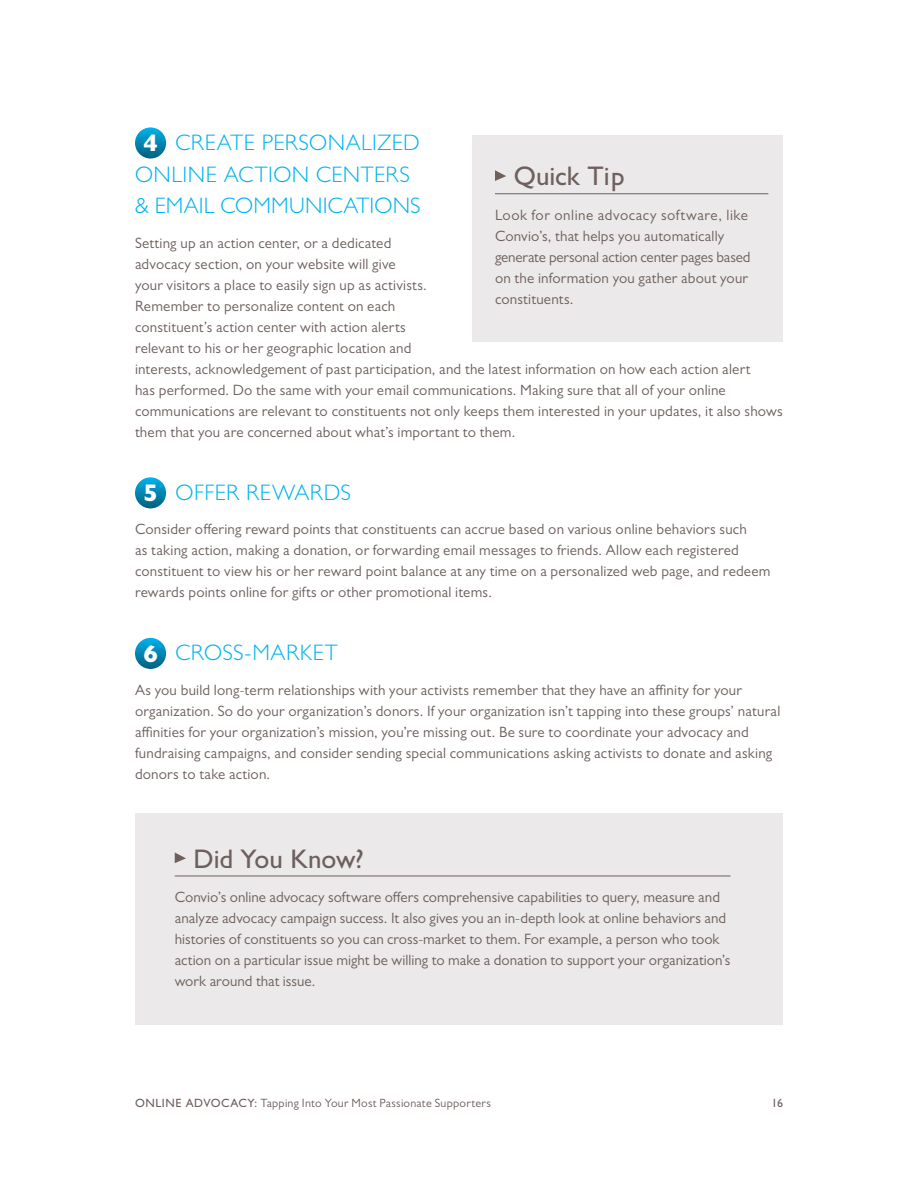
<style>
.page{position:relative;width:918px;height:1188px;background:#fff}
.page>*{position:absolute;margin:0;border:0;box-sizing:border-box;transform-origin:0 0}
.Body_Copy{font:500 27px "Gill Sans MT Pro";letter-spacing:-.005em;color:#6d605d}
.t1{font:800 24.3px "Gill Sans MT Pro";color:#fff}
.Body_Copy-2{font:300 22.5px/31.5px "Gill Sans MT Pro";letter-spacing:.015em;color:#00b3ee}
.Body_Copy-3{font:15px/21px "Gill Sans MT Pro";letter-spacing:.01em;color:#6d605d}
.t2{font:12px "Gill Sans MT Pro";letter-spacing:.02em;color:#6d605d}
.t3{font:500 12px "Gill Sans MT Pro";color:#6d605d}
.s1{font-weight:500}
</style>
<div class="page">
<div style="left:473px;top:135px;width:310px;height:207px;background:#ebe9e9"></div>
<hr style="left:495px;top:194px;width:273px;height:1px;background:#6d605d">
<svg style="left:495px;top:170px;width:11px;height:11px"></svg>
<div style="left:135px;top:814px;width:648px;height:211px;background:#ebe9e9"></div>
<hr style="left:175px;top:876px;width:555px;height:1px;background:#6d605d">
<svg style="left:175px;top:852px;width:11px;height:11px"></svg>
<svg style="left:135px;top:127px;width:31px;height:32px"></svg>
<svg style="left:135px;top:477px;width:31px;height:31px"></svg>
<svg style="left:135px;top:638px;width:31px;height:31px"></svg>
<p class="Body_Copy-2" style="left:135px;top:127px;width:287px;text-indent:40px">CREATE PERSONALIZED<br>ONLINE ACTION CENTERS &amp; EMAIL COMMUNICATIONS</p>
<p class="Body_Copy-3" style="left:135px;top:232px;width:649px">Setting up an action center, or a dedicated<br>advocacy section, on your website will give<br>your visitors a place to easily sign up as activists.<br>Remember to personalize content on each<br>constituent’s action center with action alerts<br>relevant to his or her geographic location and<br>interests, acknowledgement of past participation, and the latest information on how each action alert<br>has performed. Do the same with your email communications. Making sure that all of your online communications are relevant to constituents not only keeps them interested in your updates, it also shows them that you are concerned about what’s important to them.</p>
<p class="t1" style="left:143px;top:129px;width:16px">4</p>
<p class="Body_Copy" style="left:514px;top:160px;width:112px">Quick Tip</p>
<p class="Body_Copy-3" style="left:495px;top:204px;width:257px">Look for online advocacy software, like Convio’s, that helps you automatically generate personal action center pages based on the information you gather about your constituents.</p>
<p class="Body_Copy-2" style="left:176px;top:476px;width:177px">OFFER REWARDS</p>
<p class="Body_Copy-3" style="left:135px;top:519px;width:637px">Consider offering reward points that constituents can accrue based on various online behaviors such<br>as taking action, making a donation, or forwarding email messages to friends. Allow each registered constituent to view his or her reward point balance at any time on a personalized web page, and redeem rewards points online for gifts or other promotional items.</p>
<p class="t1" style="left:143px;top:479px;width:16px">5</p>
<p class="Body_Copy-2" style="left:176px;top:637px;width:164px">CROSS-MARKET</p>
<p class="Body_Copy-3" style="left:135px;top:679px;width:647px">As you build long-term relationships with your activists remember that they have an affinity for your organization. So do your organization’s donors. If your organization isn’t tapping into these groups’ natural affinities for your organization’s mission, you’re missing out. Be sure to coordinate your advocacy and fundraising campaigns, and consider sending special communications asking activists to donate and asking donors to take action.</p>
<p class="t1" style="left:143px;top:639px;width:16px">6</p>
<p class="Body_Copy" style="left:194px;top:843px;width:172px">Did You Know?</p>
<p class="Body_Copy-3" style="left:175px;top:887px;width:557px">Convio’s online advocacy software offers comprehensive capabilities to query, measure and analyze advocacy campaign success. It also gives you an in-depth look at online behaviors and histories of constituents so you can cross-market to them. For example, a person who took action on a particular issue might be willing to make a donation to support your organization’s work around that issue.</p>
<p class="t2" style="left:135px;top:1096px;width:357px"><span class="s1">ONLINE ADVOCACY:</span> Tapping Into Your Most Passionate Supporters</p>
<p class="t3" style="left:771px;top:1096px;width:13px">16</p>
</div>
